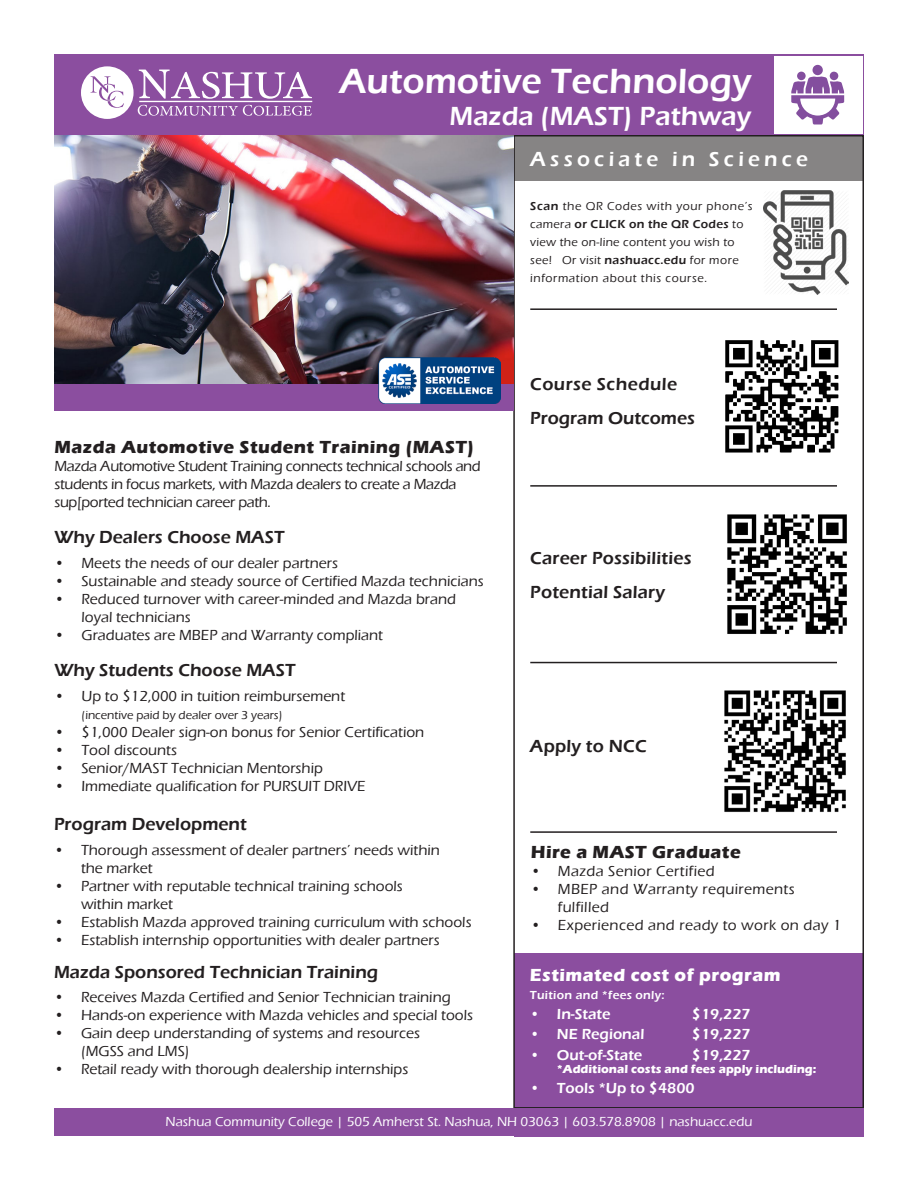
<style>
.page{position:relative;width:918px;height:1188px;background:#fff}
.page>*{position:absolute;margin:0;border:0;box-sizing:border-box;transform-origin:0 0}
.t1{font:600 36px "Eras ITC";color:#fff}
.t2{font:600 27px "Eras ITC";color:#fff}
.t3{font:600 21px "Eras ITC";letter-spacing:.2em;color:#fff}
.t4{font:600 18px "Eras ITC";color:#231f20}
.t5{font:700 18px "Eras ITC";letter-spacing:.025em;color:#231f20}
.t6{font:700 18px "Eras ITC";letter-spacing:.025em;color:#fff}
.t7{font:600 18px "Eras ITC";letter-spacing:.025em;color:#231f20}
.t8{font:500 15px/18px "Eras ITC";color:#231f20}
.t9{font:500 15px/18px "Eras ITC";letter-spacing:-.025em;color:#231f20}
.t10{font:500 15px/18px "Eras ITC";letter-spacing:.025em;color:#231f20}
.t11{font:600 15px "Eras ITC";color:#fff}
.t12{font:500 13.5px "Eras ITC";color:#fff}
.t13{font:500 12px/18px "Eras ITC";letter-spacing:.05em;color:#231f20}
.t14{font:700 12px "Eras ITC";color:#fff}
.t15{font:500 12px "Eras ITC";color:#231f20}
.t16{font:600 12px "Eras ITC";letter-spacing:.025em;color:#fff}
.s1{font-weight:600}
</style>
<div class="page">
<div style="left:514px;top:953px;width:350px;height:183px;background:#8b4e9f"></div>
<img style="left:54px;top:135px;width:459px;height:249px">
<div style="left:54px;top:54px;width:810px;height:81px;background:#8b4e9f"></div>
<div style="left:774px;top:56px;width:88px;height:77px;background:#fff"></div>
<svg style="left:791px;top:65px;width:53px;height:60px"></svg>
<svg style="left:81px;top:66px;width:231px;height:53px"></svg>
<div style="left:55px;top:1109px;width:809px;height:27px;background:#8b4e9f"></div>
<div style="left:514px;top:135px;width:350px;height:46px;background:#868484"></div>
<img style="left:763px;top:191px;width:85px;height:103px">
<hr style="left:530px;top:485px;width:307px;height:2px;background:#231f20">
<hr style="left:530px;top:308px;width:307px;height:2px;background:#231f20">
<hr style="left:530px;top:662px;width:307px;height:1px;background:#231f20">
<hr style="left:530px;top:831px;width:307px;height:2px;background:#231f20">
<img style="left:727px;top:514px;width:120px;height:120px">
<img style="left:724px;top:690px;width:122px;height:122px">
<div style="left:54px;top:384px;width:459px;height:27px;background:#8b4e9f"></div>
<img style="left:379px;top:357px;width:122px;height:47px">
<img style="left:725px;top:340px;width:114px;height:113px">
<p class="t1" style="left:339px;top:60px;width:414px">Automotive Technology</p>
<p class="t2" style="left:449px;top:100px;width:304px">Mazda (MAST) Pathway</p>
<p class="t3" style="left:530px;top:147px;width:279px">Associate in Science</p>
<p class="t13" style="left:530px;top:197px;width:224px"><span class="s1">Scan</span> the QR Codes with your phone’s camera <span class="s1">or CLICK on the QR Codes</span> to view the on-line content you wish to see! Or visit <span class="s1">nashuacc.edu</span> for more information about this course.</p>
<p class="t5" style="left:55px;top:437px;width:421px">Mazda Automotive Student Training (MAST)</p>
<p class="t9" style="left:55px;top:457px;width:428px">Mazda Automotive Student Training connects technical schools and students in focus markets, with Mazda dealers to create a Mazda sup[ported technician career path.</p>
<p class="t4" style="left:55px;top:527px;width:231px">Why Dealers Choose MAST</p>
<p class="t8" style="left:55px;top:554px;width:285px">• Meets the needs of our dealer partners</p>
<p class="t8" style="left:55px;top:572px;width:431px">• Sustainable and steady source of Certified Mazda technicians</p>
<p class="t8" style="left:82px;top:590px;width:376px;text-indent:-27px">• Reduced turnover with career-minded and Mazda brand loyal technicians</p>
<p class="t8" style="left:55px;top:626px;width:330px">• Graduates are MBEP and Warranty compliant</p>
<p class="t4" style="left:55px;top:660px;width:242px">Why Students Choose MAST</p>
<p class="t8" style="left:55px;top:687px;width:292px">• Up to $12,000 in tuition reimbursement</p>
<p class="t15" style="left:82px;top:708px;width:203px">(incentive paid by dealer over 3 years)</p>
<p class="t8" style="left:55px;top:723px;width:371px">• $1,000 Dealer sign-on bonus for Senior Certification</p>
<p class="t8" style="left:55px;top:741px;width:124px">• Tool discounts</p>
<p class="t8" style="left:55px;top:759px;width:270px">• Senior/MAST Technician Mentorship</p>
<p class="t8" style="left:55px;top:777px;width:313px">• Immediate qualification for PURSUIT DRIVE</p>
<p class="t4" style="left:54px;top:814px;width:194px">Program Development</p>
<p class="t8" style="left:81px;top:841px;width:360px;text-indent:-27px">• Thorough assessment of dealer partners’ needs within the market</p>
<p class="t8" style="left:81px;top:877px;width:323px;text-indent:-27px">• Partner with reputable technical training schools within market</p>
<p class="t8" style="left:54px;top:913px;width:419px">• Establish Mazda approved training curriculum with schools</p>
<p class="t8" style="left:54px;top:931px;width:387px">• Establish internship opportunities with dealer partners</p>
<p class="t4" style="left:54px;top:961px;width:326px">Mazda Sponsored Technician Training</p>
<p class="t8" style="left:54px;top:989px;width:398px">• Receives Mazda Certified and Senior Technician training</p>
<p class="t8" style="left:54px;top:1007px;width:421px">• Hands-on experience with Mazda vehicles and special tools</p>
<p class="t8" style="left:81px;top:1025px;width:341px;text-indent:-27px">• Gain deep understanding of systems and resources (MGSS and LMS)</p>
<p class="t8" style="left:54px;top:1061px;width:356px">• Retail ready with thorough dealership internships</p>
<p class="t7" style="left:530px;top:373px;width:148px">Course Schedule</p>
<p class="t4" style="left:530px;top:408px;width:166px">Program Outcomes</p>
<p class="t4" style="left:530px;top:548px;width:163px">Career Possibilities</p>
<p class="t4" style="left:530px;top:581px;width:136px">Potential Salary</p>
<p class="t4" style="left:530px;top:736px;width:118px">Apply to NCC</p>
<p class="t5" style="left:531px;top:842px;width:211px">Hire a MAST Graduate</p>
<p class="t10" style="left:531px;top:863px;width:185px">• Mazda Senior Certified</p>
<p class="t10" style="left:558px;top:881px;width:238px;text-indent:-27px">• MBEP and Warranty requirements fulfilled</p>
<p class="t10" style="left:531px;top:917px;width:312px">• Experienced and ready to work on day 1</p>
<p class="t6" style="left:530px;top:964px;width:252px">Estimated cost of program</p>
<p class="t16" style="left:530px;top:988px;width:136px">Tuition and *fees only:</p>
<p class="t11" style="left:530px;top:1006px;width:82px">• In-State</p>
<p class="t11" style="left:692px;top:1006px;width:60px">$19,227</p>
<p class="t11" style="left:530px;top:1026px;width:116px">• NE Regional</p>
<p class="t11" style="left:692px;top:1026px;width:60px">$19,227</p>
<p class="t11" style="left:530px;top:1046px;width:114px">• Out-of-State</p>
<p class="t11" style="left:692px;top:1046px;width:60px">$19,227</p>
<p class="t14" style="left:557px;top:1062px;width:261px">*Additional costs and fees apply including:</p>
<p class="t11" style="left:530px;top:1080px;width:166px">• Tools *Up to $4800</p>
<p class="t12" style="left:166px;top:1114px;width:588px">Nashua Community College | 505 Amherst St. Nashua, NH 03063 | 603.578.8908 | nashuacc.edu</p>
</div>
